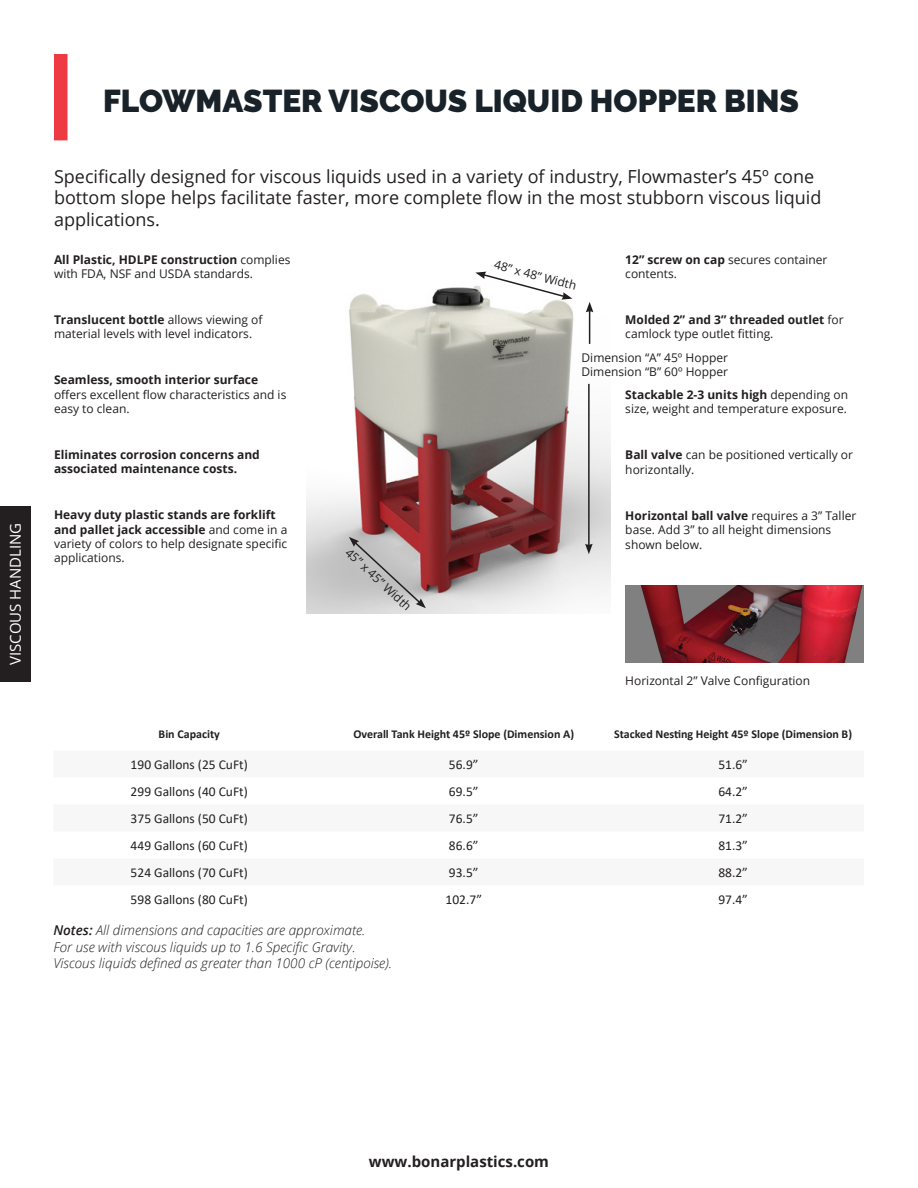
<style>
.page{position:relative;width:918px;height:1188px;background:#fff}
.page>*{position:absolute;margin:0;border:0;box-sizing:border-box;transform-origin:0 0}
.t1{font:900 31.5px "Raleway";color:#1a2229}
.t2{font:18px/21.6px "Open Sans";color:#231f20}
.t3{font:700 15px "Open Sans";color:#231f20}
.t4{font:15px "Open Sans";color:#fff}
.t5{font:13.5px "Calibri";color:#231f20}
.t6{font:italic 300 13.5px "Open Sans";color:#231f20}
.t7{font:12px/14.4px "Open Sans";color:#231f20}
.t8{font:700 12px "Calibri";color:#231f20}
.t9{font:700 12px/14.4px "Open Sans";color:#231f20}
.s1{font-weight:700}
.s2{font-weight:600}
</style>
<div class="page">
<div style="left:0;top:506px;width:30px;height:176px;background:#231f20"></div>
<div style="left:54px;top:54px;width:14px;height:86px;background:#ee3a42"></div>
<img style="left:307px;top:271px;width:303px;height:343px">
<hr style="left:588px;top:384px;width:2px;height:162px;background:#231f20">
<svg style="left:585px;top:544px;width:8px;height:10px"></svg>
<hr style="left:589px;top:310px;width:1px;height:34px;background:#231f20">
<svg style="left:586px;top:302px;width:7px;height:10px"></svg>
<svg style="left:349px;top:537px;width:77px;height:71px;background:#bdb3b3"></svg>
<svg style="left:475px;top:272px;width:97px;height:28px"></svg>
<img style="left:625px;top:586px;width:239px;height:76px">
<p class="t4" style="left:5px;top:665px;width:144px;rotate:-90deg">VISCOUS HANDLING</p>
<p class="t1" style="left:103px;top:83px;width:697px">FLOWMASTER VISCOUS LIQUID HOPPER BINS</p>
<p class="t2" style="left:54px;top:165px;width:769px">Specifically designed for viscous liquids used in a variety of industry, Flowmaster’s 45º cone bottom slope helps facilitate faster, more complete flow in the most stubborn viscous liquid applications.</p>
<p class="t7" style="left:54px;top:252px;width:238px"><span class="s1">All Plastic, HDLPE construction</span> complies with FDA, NSF and USDA standards.</p>
<p class="t7" style="left:54px;top:312px;width:210px"><span class="s1">Translucent bottle</span> allows viewing of material levels with level indicators.</p>
<p class="t7" style="left:625px;top:252px;width:204px"><span class="s1">12” screw on cap</span> secures container contents.</p>
<p class="t7" style="left:497px;top:257px;width:86px;rotate:15deg">48” x 48” Width</p>
<p class="t7" style="left:625px;top:312px;width:220px"><span class="s1">Molded 2” and 3” threaded outlet</span> for camlock type outlet fitting.</p>
<p class="t7" style="left:54px;top:372px;width:234px"><span class="s1">Seamless, smooth interior surface </span>offers excellent flow characteristics and is easy to clean.</p>
<p class="t9" style="left:54px;top:447px;width:207px">Eliminates corrosion concerns and associated maintenance costs.</p>
<p class="t7" style="left:54px;top:507px;width:235px"><span class="s1">Heavy duty plastic stands are forklift and pallet jack accessible</span> and come in a variety of colors to help designate specific applications.</p>
<p class="t7" style="left:353px;top:545px;width:86px;rotate:43deg">45” x 45” Width</p>
<p class="t7" style="left:582px;top:350px;width:148px">Dimension “A” 45º Hopper</p>
<p class="t7" style="left:581px;top:364px;width:148px">Dimension “B” 60º Hopper</p>
<p class="t7" style="left:625px;top:387px;width:224px"><span class="s1">Stackable 2-3 units high</span> depending on size, weight and temperature exposure.</p>
<p class="t7" style="left:625px;top:447px;width:229px"><span class="s1">Ball valve</span> can be positioned vertically or horizontally.</p>
<p class="t7" style="left:625px;top:508px;width:233px"><span class="s1">Horizontal ball valve</span> requires a 3” Taller base. Add 3” to all height dimensions shown below.</p>
<p class="t7" style="left:625px;top:673px;width:186px">Horizontal 2” Valve Configuration</p>
<p class="t8" style="left:159px;top:726px;width:63px">Bin Capacity</p>
<p class="t8" style="left:353px;top:726px;width:222px">Overall Tank Height 45º Slope (Dimension A)</p>
<p class="t8" style="left:614px;top:726px;width:239px">Stacked Nesting Height 45º Slope (Dimension B)</p>
<p class="t5" style="left:131px;top:755px;width:119px">190 Gallons (25 CuFt)</p>
<p class="t5" style="left:449px;top:755px;width:31px">56.9”</p>
<p class="t5" style="left:718px;top:755px;width:31px">51.6”</p>
<p class="t5" style="left:131px;top:782px;width:119px">299 Gallons (40 CuFt)</p>
<p class="t5" style="left:449px;top:782px;width:31px">69.5”</p>
<p class="t5" style="left:718px;top:782px;width:31px">64.2”</p>
<p class="t5" style="left:131px;top:809px;width:119px">375 Gallons (50 CuFt)</p>
<p class="t5" style="left:449px;top:809px;width:31px">76.5”</p>
<p class="t5" style="left:718px;top:809px;width:31px">71.2”</p>
<p class="t5" style="left:131px;top:836px;width:119px">449 Gallons (60 CuFt)</p>
<p class="t5" style="left:449px;top:836px;width:31px">86.6”</p>
<p class="t5" style="left:718px;top:836px;width:31px">81.3”</p>
<p class="t5" style="left:131px;top:863px;width:119px">524 Gallons (70 CuFt)</p>
<p class="t5" style="left:449px;top:863px;width:31px">93.5”</p>
<p class="t5" style="left:718px;top:863px;width:31px">88.2”</p>
<p class="t5" style="left:131px;top:890px;width:119px">598 Gallons (80 CuFt)</p>
<p class="t5" style="left:446px;top:890px;width:38px">102.7”</p>
<p class="t5" style="left:718px;top:890px;width:31px">97.4”</p>
<p class="t6" style="left:53px;top:921px;width:314px"><span class="s2">Notes:</span> All dimensions and capacities are approximate.</p>
<p class="t6" style="left:53px;top:937px;width:304px">For use with viscous liquids up to 1.6 Specific Gravity.</p>
<p class="t6" style="left:53px;top:954px;width:340px">Viscous liquids defined as greater than 1000 cP (centipoise).</p>
<p class="t3" style="left:369px;top:1151px;width:182px">www.bonarplastics.com</p>
</div>
